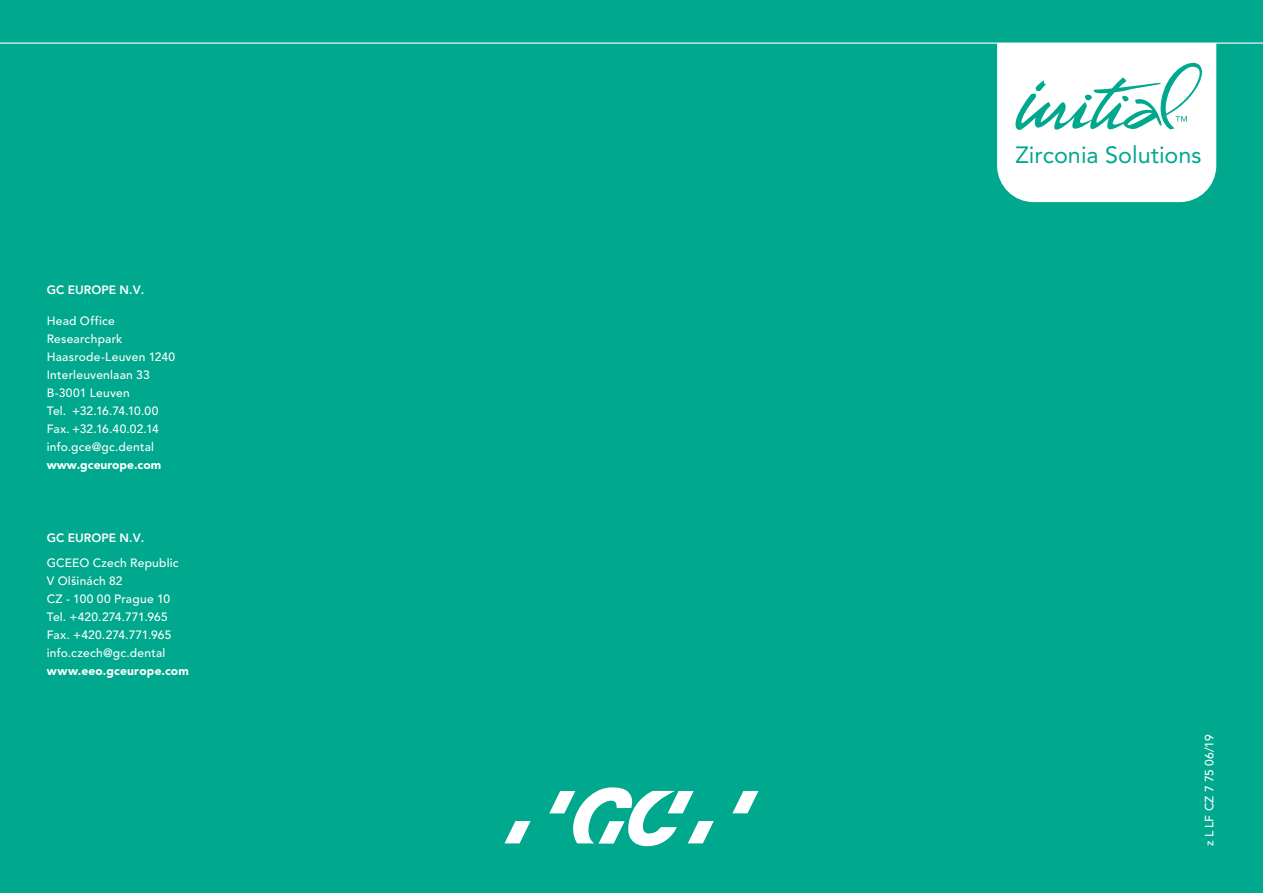
<style>
.page{position:relative;width:1263px;height:893px;background:#00a88e}
.page>*{position:absolute;margin:0;border:0;box-sizing:border-box;transform-origin:0 0}
.t1{font:23.4px "Avenir";color:#00a88e}
.t2{font:500 12px/18px "Avenir";letter-spacing:.02em;color:#fff}
.t3{font:900 12px "Avenir";letter-spacing:.005em;color:#fff}
.t4{font:800 12px "Avenir";color:#fff}
</style>
<div class="page">
<svg style="left:732px;top:791px;width:26px;height:22px"></svg>
<svg style="left:549px;top:787px;width:165px;height:59px"></svg>
<svg style="left:504px;top:821px;width:27px;height:22px"></svg>
<svg style="left:997px;top:44px;width:219px;height:158px;background:#e6f6f4"></svg>
<hr style="left:0;top:43px;width:1263px;height:1px;background:#fff">
<p class="t4" style="left:47px;top:283px;width:99px">GC EUROPE N.V.</p>
<p class="t2" style="left:47px;top:312px;width:130px">Head Office<br>Researchpark<br>Haasrode-Leuven 1240<br>Interleuvenlaan 33<br>B-3001 Leuven<br>Tel. +32.16.74.10.00<br>Fax. +32.16.40.02.14 info.gce@gc.dental</p>
<p class="t3" style="left:47px;top:457px;width:116px">www.gceurope.com</p>
<p class="t4" style="left:47px;top:531px;width:99px">GC EUROPE N.V.</p>
<p class="t2" style="left:47px;top:554px;width:133px">GCEEO Czech Republic<br>V Olπinách 82<br>CZ - 100 00 Prague 10<br>Tel. +420.274.771.965<br>Fax. +420.274.771.965 info.czech@gc.dental</p>
<p class="t3" style="left:47px;top:663px;width:144px">www.eeo.gceurope.com</p>
<h1 class="t1" style="left:1015px;top:142px;width:188px">Zirconia Solutions</h1>
<p class="t2" style="left:1200px;top:846px;width:113px;rotate:-90deg">z L LF CZ 7 75 06/19</p>
</div>
